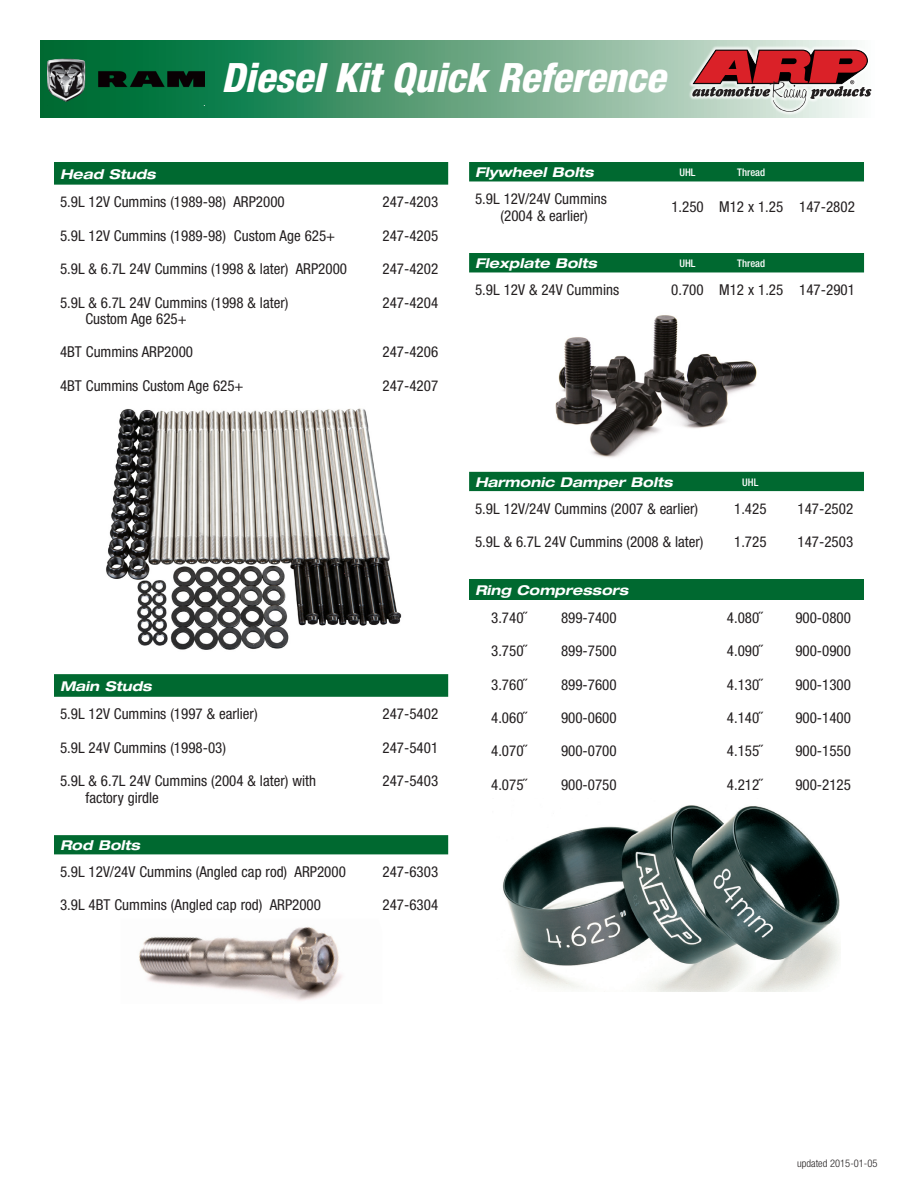
<style>
.page{position:relative;width:918px;height:1188px;background:#fff}
.page>*{position:absolute;margin:0;border:0;box-sizing:border-box;transform-origin:0 0}
.t1{font:italic 800 condensed 40.5px "Helvetica Neue";color:#fff}
.Diesel_Quick_1{font:condensed 15px/16.5px "Helvetica Neue";color:#231f20}
.Disel_Quick_Ctr{font:condensed 15px "Helvetica Neue";color:#231f20}
.Rod_Bolt_Table_Body{font:italic 700 expanded 13.5px "Helvetica Neue";color:#fff}
.Rod_Bolt_Table_Body-2{font:500 condensed 10.5px "Helvetica Neue";color:#fff}
.Rod_Bolt_Table_Body-3{font:300 condensed 10.5px "Helvetica Neue";color:#231f20}
</style>
<div class="page">
<svg style="left:40px;top:40px;width:815px;height:78px;background:#589e79"></svg>
<div style="left:688px;top:45px;width:187px;height:71px;background:#fff;opacity:.75"></div>
<svg style="left:691px;top:49px;width:180px;height:64px;background:#b97d7d"></svg>
<img style="left:48px;top:54px;width:157px;height:51px">
<div style="left:54px;top:162px;width:394px;height:23px;background:#006930"></div>
<img style="left:106px;top:408px;width:296px;height:242px">
<svg style="left:54px;top:674px;width:394px;height:23px;background:#046b33"></svg>
<div style="left:54px;top:835px;width:394px;height:19px;background:#006930"></div>
<img style="left:139px;top:927px;width:204px;height:74px">
<div style="left:469px;top:162px;width:395px;height:19px;background:#006930"></div>
<div style="left:469px;top:253px;width:395px;height:19px;background:#006930"></div>
<img style="left:555px;top:315px;width:202px;height:143px">
<div style="left:469px;top:472px;width:395px;height:20px;background:#006930"></div>
<div style="left:469px;top:580px;width:394px;height:20px;background:#006930"></div>
<img style="left:502px;top:805px;width:338px;height:186px">
<p class="t1" style="left:222px;top:52px;width:445px">Diesel Kit Quick Reference</p>
<p class="Rod_Bolt_Table_Body" style="left:60px;top:165px;width:97px">Head Studs</p>
<p class="Diesel_Quick_1" style="left:60px;top:194px;width:226px">5.9L 12V Cummins (1989-98) ARP2000</p>
<p class="Disel_Quick_Ctr" style="left:383px;top:193px;width:57px">247-4203</p>
<p class="Diesel_Quick_1" style="left:60px;top:227px;width:277px">5.9L 12V Cummins (1989-98) Custom Age 625+</p>
<p class="Disel_Quick_Ctr" style="left:383px;top:227px;width:57px">247-4205</p>
<p class="Diesel_Quick_1" style="left:60px;top:260px;width:289px">5.9L &amp; 6.7L 24V Cummins (1998 &amp; later) ARP2000</p>
<p class="Disel_Quick_Ctr" style="left:383px;top:260px;width:57px">247-4202</p>
<p class="Diesel_Quick_1" style="left:86px;top:294px;width:204px;text-indent:-26px">5.9L &amp; 6.7L 24V Cummins (1998 &amp; later)<br>Custom Age 625+</p>
<p class="Disel_Quick_Ctr" style="left:383px;top:294px;width:57px">247-4204</p>
<p class="Diesel_Quick_1" style="left:60px;top:344px;width:135px">4BT Cummins ARP2000</p>
<p class="Disel_Quick_Ctr" style="left:383px;top:343px;width:57px">247-4206</p>
<p class="Diesel_Quick_1" style="left:60px;top:377px;width:185px">4BT Cummins Custom Age 625+</p>
<p class="Disel_Quick_Ctr" style="left:383px;top:377px;width:57px">247-4207</p>
<p class="Rod_Bolt_Table_Body" style="left:60px;top:677px;width:93px">Main Studs</p>
<p class="Diesel_Quick_1" style="left:60px;top:706px;width:199px">5.9L 12V Cummins (1997 &amp; earlier)</p>
<p class="Disel_Quick_Ctr" style="left:383px;top:705px;width:57px">247-5402</p>
<p class="Diesel_Quick_1" style="left:60px;top:739px;width:168px">5.9L 24V Cummins (1998-03)</p>
<p class="Disel_Quick_Ctr" style="left:383px;top:739px;width:57px">247-5401</p>
<p class="Diesel_Quick_1" style="left:86px;top:773px;width:232px;text-indent:-26px">5.9L &amp; 6.7L 24V Cummins (2004 &amp; later) with factory girdle</p>
<p class="Disel_Quick_Ctr" style="left:383px;top:772px;width:57px">247-5403</p>
<p class="Rod_Bolt_Table_Body" style="left:60px;top:837px;width:82px">Rod Bolts</p>
<p class="Diesel_Quick_1" style="left:60px;top:863px;width:287px">5.9L 12V/24V Cummins (Angled cap rod) ARP2000</p>
<p class="Disel_Quick_Ctr" style="left:383px;top:863px;width:57px">247-6303</p>
<p class="Diesel_Quick_1" style="left:60px;top:897px;width:263px">3.9L 4BT Cummins (Angled cap rod) ARP2000</p>
<p class="Disel_Quick_Ctr" style="left:383px;top:896px;width:57px">247-6304</p>
<p class="Rod_Bolt_Table_Body" style="left:475px;top:164px;width:120px">Flywheel Bolts</p>
<p class="Rod_Bolt_Table_Body-2" style="left:679px;top:166px;width:18px">UHL</p>
<p class="Rod_Bolt_Table_Body-2" style="left:737px;top:166px;width:29px">Thread</p>
<p class="Diesel_Quick_1" style="left:475px;top:190px;width:133px;text-align:center">5.9L 12V/24V Cummins (2004 &amp; earlier)</p>
<p class="Disel_Quick_Ctr" style="left:671px;top:198px;width:34px">1.250</p>
<p class="Disel_Quick_Ctr" style="left:719px;top:198px;width:66px">M12 x 1.25</p>
<p class="Disel_Quick_Ctr" style="left:799px;top:198px;width:57px">147-2802</p>
<p class="Rod_Bolt_Table_Body" style="left:475px;top:255px;width:123px">Flexplate Bolts</p>
<p class="Rod_Bolt_Table_Body-2" style="left:679px;top:257px;width:18px">UHL</p>
<p class="Rod_Bolt_Table_Body-2" style="left:737px;top:257px;width:29px">Thread</p>
<p class="Diesel_Quick_1" style="left:475px;top:281px;width:145px">5.9L 12V &amp; 24V Cummins</p>
<p class="Disel_Quick_Ctr" style="left:671px;top:281px;width:34px">0.700</p>
<p class="Disel_Quick_Ctr" style="left:719px;top:281px;width:66px">M12 x 1.25</p>
<p class="Disel_Quick_Ctr" style="left:799px;top:281px;width:57px">147-2901</p>
<p class="Rod_Bolt_Table_Body" style="left:475px;top:474px;width:199px">Harmonic Damper Bolts</p>
<p class="Rod_Bolt_Table_Body-2" style="left:742px;top:476px;width:18px">UHL</p>
<p class="Diesel_Quick_1" style="left:475px;top:500px;width:225px">5.9L 12V/24V Cummins (2007 &amp; earlier)</p>
<p class="Disel_Quick_Ctr" style="left:734px;top:500px;width:34px">1.425</p>
<p class="Disel_Quick_Ctr" style="left:798px;top:500px;width:57px">147-2502</p>
<p class="Diesel_Quick_1" style="left:475px;top:534px;width:230px">5.9L &amp; 6.7L 24V Cummins (2008 &amp; later)</p>
<p class="Disel_Quick_Ctr" style="left:734px;top:533px;width:34px">1.725</p>
<p class="Disel_Quick_Ctr" style="left:798px;top:533px;width:57px">147-2503</p>
<p class="Rod_Bolt_Table_Body" style="left:475px;top:582px;width:155px">Ring Compressors</p>
<p class="Disel_Quick_Ctr" style="left:491px;top:609px;width:37px">3.740˝</p>
<p class="Disel_Quick_Ctr" style="left:561px;top:609px;width:57px">899-7400</p>
<p class="Disel_Quick_Ctr" style="left:727px;top:609px;width:37px">4.080˝</p>
<p class="Disel_Quick_Ctr" style="left:795px;top:609px;width:57px">900-0800</p>
<p class="Disel_Quick_Ctr" style="left:491px;top:642px;width:37px">3.750˝</p>
<p class="Disel_Quick_Ctr" style="left:561px;top:642px;width:57px">899-7500</p>
<p class="Disel_Quick_Ctr" style="left:727px;top:642px;width:37px">4.090˝</p>
<p class="Disel_Quick_Ctr" style="left:795px;top:642px;width:57px">900-0900</p>
<p class="Disel_Quick_Ctr" style="left:491px;top:676px;width:37px">3.760˝</p>
<p class="Disel_Quick_Ctr" style="left:561px;top:676px;width:57px">899-7600</p>
<p class="Disel_Quick_Ctr" style="left:727px;top:676px;width:37px">4.130˝</p>
<p class="Disel_Quick_Ctr" style="left:795px;top:676px;width:57px">900-1300</p>
<p class="Disel_Quick_Ctr" style="left:491px;top:709px;width:37px">4.060˝</p>
<p class="Disel_Quick_Ctr" style="left:561px;top:709px;width:57px">900-0600</p>
<p class="Disel_Quick_Ctr" style="left:727px;top:709px;width:37px">4.140˝</p>
<p class="Disel_Quick_Ctr" style="left:795px;top:709px;width:57px">900-1400</p>
<p class="Disel_Quick_Ctr" style="left:491px;top:742px;width:37px">4.070˝</p>
<p class="Disel_Quick_Ctr" style="left:561px;top:742px;width:57px">900-0700</p>
<p class="Disel_Quick_Ctr" style="left:727px;top:742px;width:37px">4.155˝</p>
<p class="Disel_Quick_Ctr" style="left:795px;top:742px;width:57px">900-1550</p>
<p class="Disel_Quick_Ctr" style="left:491px;top:776px;width:37px">4.075˝</p>
<p class="Disel_Quick_Ctr" style="left:561px;top:776px;width:57px">900-0750</p>
<p class="Disel_Quick_Ctr" style="left:727px;top:776px;width:37px">4.212˝</p>
<p class="Disel_Quick_Ctr" style="left:795px;top:776px;width:57px">900-2125</p>
<p class="Rod_Bolt_Table_Body-3" style="left:797px;top:1157px;width:82px">updated 2015-01-05</p>
</div>
